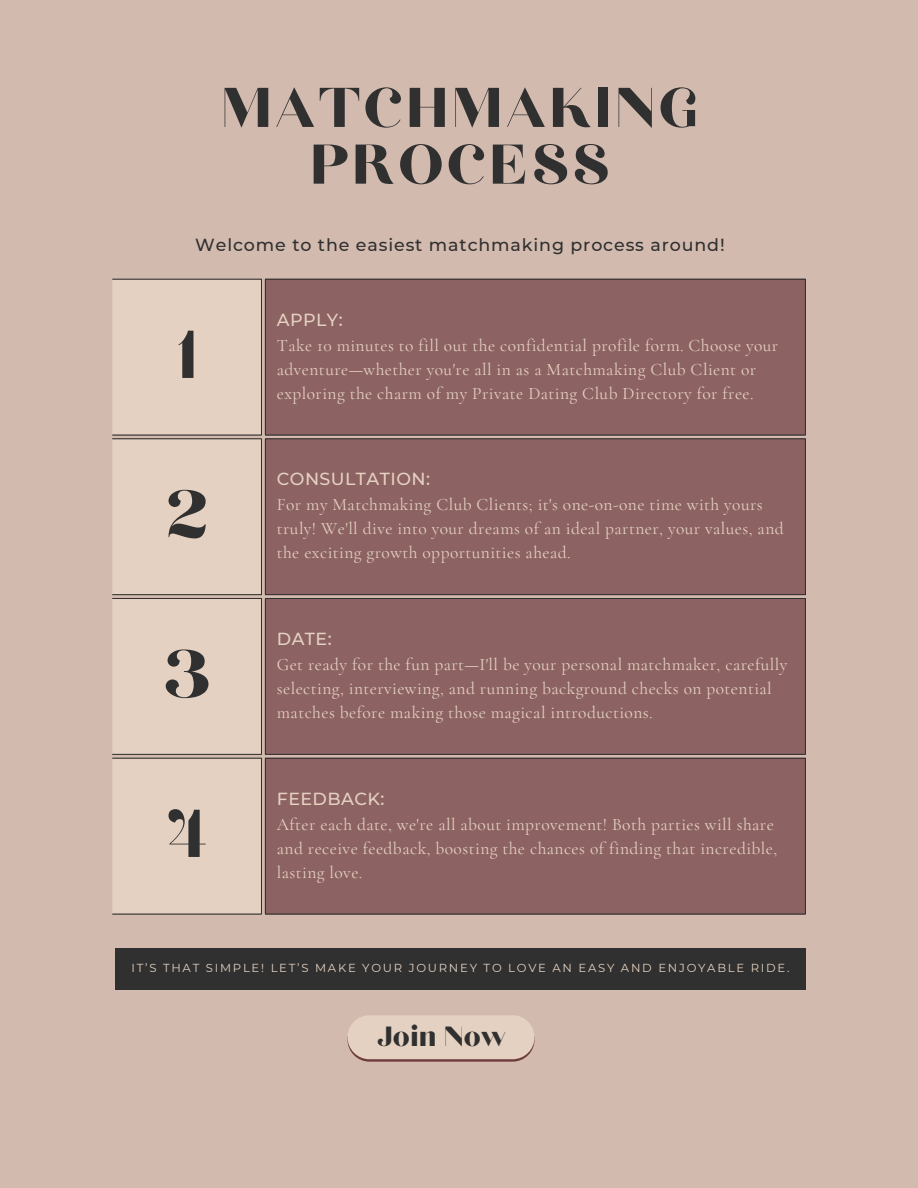
<style>
.page{position:relative;width:918px;height:1188px;background:#d2baae}
.page>*{position:absolute;margin:0;border:0;box-sizing:border-box;transform-origin:0 0}
.t1{font:84.3px "Chloe";color:#303030}
.t2{font:69.75px/56.7px "Chloe";letter-spacing:.05em;color:#303030;text-align:center}
.t3{font:34.65px "Chloe";color:#303030}
.t4{font:17.4px/24px "Cormorant Garamond";letter-spacing:.025em;color:#e4d1c1}
.t5{font:500 17.4px "Montserrat";letter-spacing:.05em;color:#303030}
.t6{font:500 17.4px "Montserrat";letter-spacing:.025em;color:#e4d1c1}
.t7{font:11.7px "Montserrat";letter-spacing:.15em;color:#e4d1c1}
</style>
<div class="page">
<div style="left:112px;top:280px;width:150px;height:634px;background:#e4d1c1"></div>
<div style="left:265px;top:280px;width:541px;height:634px;background:#8c6262"></div>
<hr style="left:261px;top:279px;width:1px;height:156px;background:#303030">
<hr style="left:112px;top:279px;width:150px;height:1px;background:#303030">
<hr style="left:112px;top:435px;width:150px;height:1px;background:#303030">
<hr style="left:265px;top:279px;width:1px;height:156px;background:#303030">
<hr style="left:805px;top:279px;width:1px;height:156px;background:#303030">
<hr style="left:265px;top:279px;width:541px;height:1px;background:#303030">
<hr style="left:265px;top:435px;width:541px;height:1px;background:#303030">
<hr style="left:261px;top:439px;width:1px;height:155px;background:#303030">
<hr style="left:112px;top:439px;width:150px;height:1px;background:#303030">
<hr style="left:112px;top:594px;width:150px;height:1px;background:#303030">
<hr style="left:265px;top:439px;width:1px;height:155px;background:#303030">
<hr style="left:805px;top:439px;width:1px;height:155px;background:#303030">
<hr style="left:265px;top:439px;width:541px;height:1px;background:#303030">
<hr style="left:265px;top:594px;width:541px;height:1px;background:#303030">
<hr style="left:261px;top:599px;width:1px;height:155px;background:#303030">
<hr style="left:112px;top:598px;width:150px;height:1px;background:#303030">
<hr style="left:112px;top:754px;width:150px;height:1px;background:#303030">
<hr style="left:265px;top:599px;width:1px;height:155px;background:#303030">
<hr style="left:805px;top:599px;width:1px;height:155px;background:#303030">
<hr style="left:265px;top:598px;width:541px;height:1px;background:#303030">
<hr style="left:265px;top:754px;width:541px;height:1px;background:#303030">
<hr style="left:261px;top:758px;width:1px;height:156px;background:#303030">
<hr style="left:112px;top:758px;width:150px;height:1px;background:#303030">
<hr style="left:112px;top:914px;width:150px;height:1px;background:#303030">
<hr style="left:265px;top:758px;width:1px;height:156px;background:#303030">
<hr style="left:805px;top:758px;width:1px;height:156px;background:#303030">
<hr style="left:265px;top:758px;width:541px;height:1px;background:#303030">
<hr style="left:265px;top:914px;width:541px;height:1px;background:#303030">
<div style="left:115px;top:948px;width:691px;height:42px;background:#303030"></div>
<svg style="left:348px;top:1043px;width:186px;height:18px"></svg>
<div style="left:348px;top:1015px;width:186px;height:44px;background:#e4d1c1;border-radius:22px"></div>
<h2 class="t2" style="left:221px;top:82px;width:479px">MATCHMAKING<br>PROCESS</h2>
<p class="t5" style="left:195px;top:234px;width:531px">Welcome to the easiest matchmaking process around!</p>
<h1 class="t1" style="left:176px;top:315px;width:23px">1</h1>
<h1 class="t1" style="left:164px;top:475px;width:47px">2</h1>
<h1 class="t1" style="left:161px;top:635px;width:53px">3</h1>
<h1 class="t1" style="left:167px;top:794px;width:41px">4</h1>
<p class="t6" style="left:277px;top:309px;width:67px">APPLY:</p>
<p class="t4" style="left:277px;top:333px;width:503px">Take 10 minutes to fill out the confidential profile form. Choose your adventure—whether you're all in as a Matchmaking Club Client or exploring the charm of my Private Dating Club Directory for free.</p>
<p class="t6" style="left:277px;top:468px;width:155px">CONSULTATION:</p>
<p class="t4" style="left:277px;top:493px;width:508px">For my Matchmaking Club Clients; it's one-on-one time with yours truly! We'll dive into your dreams of an ideal partner, your values, and the exciting growth opportunities ahead.</p>
<p class="t6" style="left:277px;top:628px;width:56px">DATE:</p>
<p class="t4" style="left:277px;top:652px;width:512px">Get ready for the fun part—I'll be your personal matchmaker, carefully selecting, interviewing, and running background checks on potential matches before making those magical introductions.</p>
<p class="t6" style="left:277px;top:788px;width:109px">FEEDBACK:</p>
<p class="t4" style="left:277px;top:812px;width:502px">After each date, we're all about improvement! Both parties will share and receive feedback, boosting the chances of finding that incredible, lasting love.</p>
<p class="t7" style="left:131px;top:961px;width:659px">IT’S THAT SIMPLE! LET’S MAKE YOUR JOURNEY TO LOVE AN EASY AND ENJOYABLE RIDE.</p>
<h3 class="t3" style="left:376px;top:1020px;width:131px">Join Now</h3>
</div>
